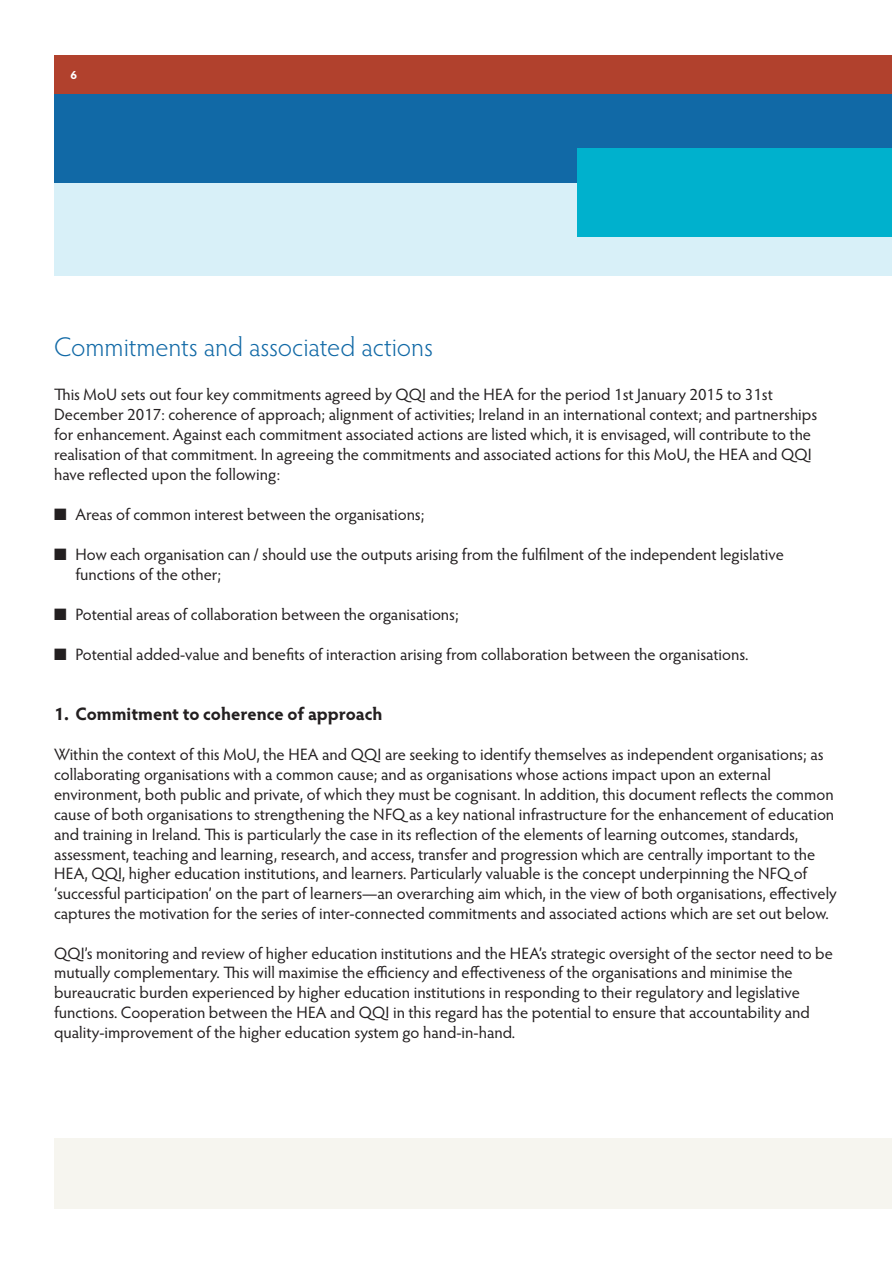
<style>
.page{position:relative;width:892px;height:1264px;background:#fff}
.page>*{position:absolute;margin:0;border:0;box-sizing:border-box;transform-origin:0 0}
.t1{font:300 27px "Hypatia Sans Pro";color:#1169a6}
.t2{font:700 18px "Hypatia Sans Pro";color:#231f20}
.t3{font:16.5px/19.8px "Hypatia Sans Pro";color:#231f20}
.t4{font:700 12px "Hypatia Sans Pro";color:#fff}
</style>
<div class="page">
<div style="left:54px;top:56px;width:838px;height:219px;background:#d8f0f8"></div>
<div style="left:54px;top:56px;width:838px;height:39px;background:#b1412d"></div>
<div style="left:54px;top:94px;width:838px;height:89px;background:#1169a6"></div>
<div style="left:577px;top:149px;width:315px;height:88px;background:#00b1cd"></div>
<div style="left:54px;top:1138px;width:838px;height:71px;background:#f6f5ef"></div>
<p class="t4" style="left:70px;top:70px;width:8px">6</p>
<h1 class="t1" style="left:54px;top:336px;width:380px">Commitments and associated actions</h1>
<p class="t3" style="left:54px;top:386px;width:764px">This MoU sets out four key commitments agreed by QQI and the HEA for the period 1st January 2015 to 31st December 2017: coherence of approach; alignment of activities; Ireland in an international context; and partnerships for enhancement. Against each commitment associated actions are listed which, it is envisaged, will contribute to the realisation of that commitment. In agreeing the commitments and associated actions for this MoU, the HEA and QQI have reflected upon the following:</p>
<p class="t3" style="left:54px;top:506px;width:372px">■ Areas of common interest between the organisations;</p>
<p class="t3" style="left:75px;top:546px;width:710px;text-indent:-21px">■ How each organisation can / should use the outputs arising from the fulfilment of the independent legislative functions of the other;</p>
<p class="t3" style="left:54px;top:606px;width:406px">■ Potential areas of collaboration between the organisations;</p>
<p class="t3" style="left:54px;top:646px;width:696px">■ Potential added-value and benefits of interaction arising from collaboration between the organisations.</p>
<p class="t2" style="left:54px;top:707px;width:330px">1. Commitment to coherence of approach</p>
<p class="t3" style="left:54px;top:746px;width:784px">Within the context of this MoU, the HEA and QQI are seeking to identify themselves as independent organisations; as collaborating organisations with a common cause; and as organisations whose actions impact upon an external environment, both public and private, of which they must be cognisant. In addition, this document reflects the common cause of both organisations to strengthening the NFQ as a key national infrastructure for the enhancement of education and training in Ireland. This is particularly the case in its reflection of the elements of learning outcomes, standards, assessment, teaching and learning, research, and access, transfer and progression which are centrally important to the HEA, QQI, higher education institutions, and learners. Particularly valuable is the concept underpinning the NFQ of ‘successful participation’ on the part of learners—an overarching aim which, in the view of both organisations, effectively captures the motivation for the series of inter-connected commitments and associated actions which are set out below.</p>
<p class="t3" style="left:54px;top:944px;width:780px">QQI’s monitoring and review of higher education institutions and the HEA’s strategic oversight of the sector need to be mutually complementary. This will maximise the efficiency and effectiveness of the organisations and minimise the bureaucratic burden experienced by higher education institutions in responding to their regulatory and legislative functions. Cooperation between the HEA and QQI in this regard has the potential to ensure that accountability and quality-improvement of the higher education system go hand-in-hand.</p>
</div>
